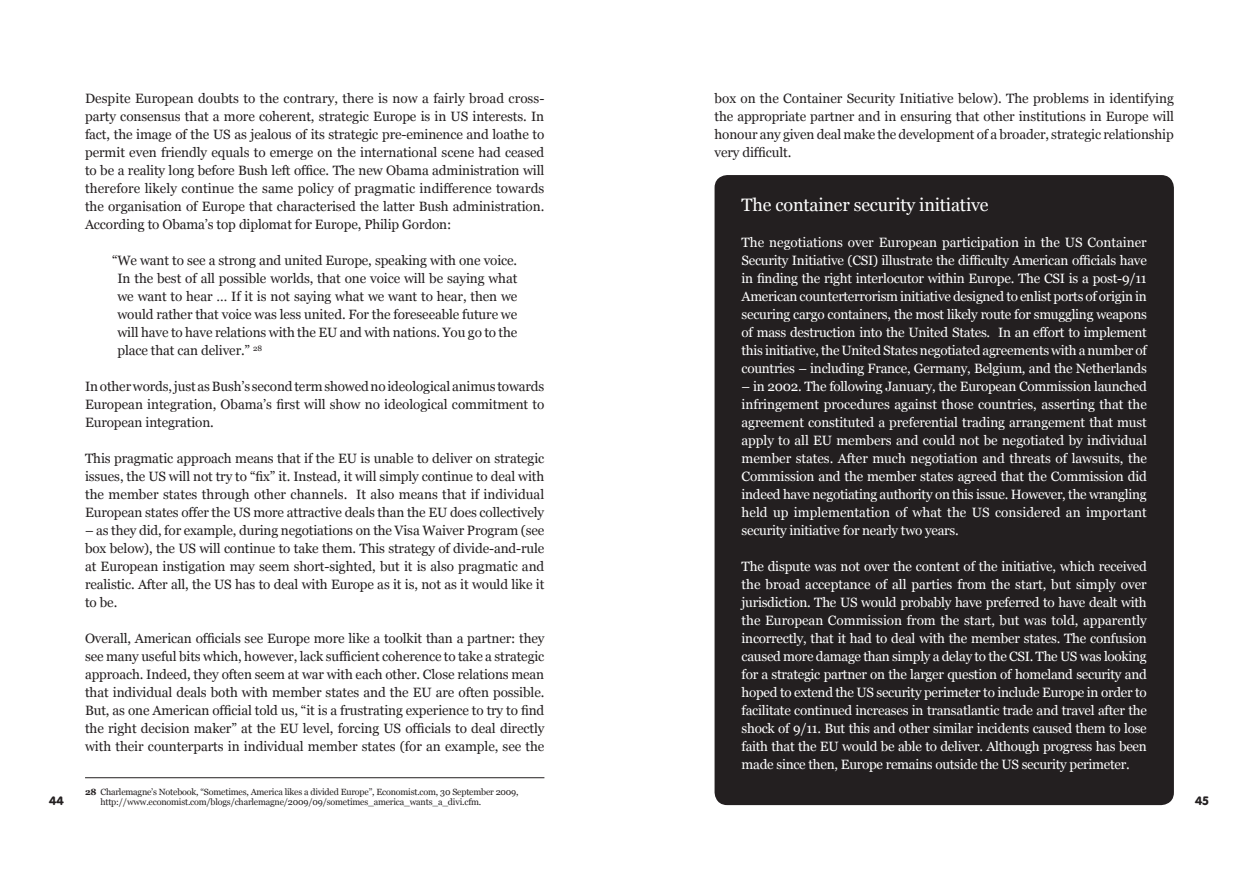
<style>
.page{position:relative;width:1259px;height:893px;background:#fff}
.page>*{position:absolute;margin:0;border:0;box-sizing:border-box;transform-origin:0 0}
.t1{font:18px "Georgia";letter-spacing:-.01em;color:#fff}
.t2{font:13.5px/18px "Georgia";letter-spacing:-.01em;color:#231f20;text-align:justify}
.t3{font:13.5px/18px "Georgia";letter-spacing:-.02em;color:#fff;text-align:justify}
.t4{font:900 12px "VAG Rounded";color:#231f20}
.t5{font:9px/10.5px "Georgia";letter-spacing:-.02em;color:#231f20}
.s1{font-weight:700}
</style>
<div class="page">
<hr style="left:85px;top:777px;width:459px;height:1px;background:#231f20">
<div style="left:714px;top:175px;width:460px;height:630px;background:#231f20;border-radius:13px"></div>
<p class="t2" style="left:85px;top:89px;width:461px">Despite European doubts to the contrary, there is now a fairly broad cross&shy;party consensus that a more coherent, strategic Europe is in US interests. In fact, the image of the US as jealous of its strategic pre-eminence and loathe to permit even friendly equals to emerge on the international scene had ceased to be a reality long before Bush left office. The new Obama administration will therefore likely continue the same policy of pragmatic indifference towards the organisation of Europe that characterised the latter Bush administration.<br>According to Obama’s top diplomat for Europe, Philip Gordon:</p>
<p class="t2" style="left:117px;top:251px;width:401px;text-indent:-5px">“We want to see a strong and united Europe, speaking with one voice.<br>In the best of all possible worlds, that one voice will be saying what we want to hear … If it is not saying what we want to hear, then we would rather that voice was less united. For the foreseeable future we will have to have relations with the EU and with nations. You go to the place that can deliver.” <sup>28</sup></p>
<p class="t2" style="left:85px;top:377px;width:461px">In other words, just as Bush’s second term showed no ideological animus towards European integration, Obama’s first will show no ideological commitment to European integration.</p>
<p class="t2" style="left:85px;top:449px;width:461px">This pragmatic approach means that if the EU is unable to deliver on strategic issues, the US will not try to “fix” it. Instead, it will simply continue to deal with the member states through other channels. It also means that if individual European states offer the US more attractive deals than the EU does collectively</p>
<p class="t2" style="left:85px;top:521px;width:461px">– as they did, for example, during negotiations on the Visa Waiver Program (see box below), the US will continue to take them. This strategy of divide-and-rule at European instigation may seem short-sighted, but it is also pragmatic and realistic. After all, the US has to deal with Europe as it is, not as it would like it to be.</p>
<p class="t2" style="left:85px;top:629px;width:461px">Overall, American officials see Europe more like a toolkit than a partner: they see many useful bits which, however, lack sufficient coherence to take a strategic approach. Indeed, they often seem at war with each other. Close relations mean that individual deals both with member states and the EU are often possible.<br>But, as one American official told us, “it is a frustrating experience to try to find the right decision maker” at the EU level, forcing US officials to deal directly with their counterparts in individual member states (for an example, see the</p>
<p class="t2" style="left:714px;top:89px;width:461px">box on the Container Security Initiative below). The problems in identifying the appropriate partner and in ensuring that other institutions in Europe will honour any given deal make the development of a broader, strategic relationship very difficult.</p>
<h1 class="t1" style="left:741px;top:195px;width:248px">The container security initiative</h1>
<p class="t3" style="left:741px;top:233px;width:407px">The negotiations over European participation in the US Container Security Initiative (CSI) illustrate the difficulty American officials have in finding the right interlocutor within Europe. The CSI is a post-9/11<br>American counterterrorism initiative designed to enlist ports of origin in securing cargo containers, the most likely route for smuggling weapons of mass destruction into the United States. In an effort to implement this initiative, the United States negotiated agreements with a number of countries – including France, Germany, Belgium, and the Netherlands</p>
<p class="t3" style="left:741px;top:377px;width:407px">– in 2002. The following January, the European Commission launched infringement procedures against those countries, asserting that the agreement constituted a preferential trading arrangement that must apply to all EU members and could not be negotiated by individual member states. After much negotiation and threats of lawsuits, the Commission and the member states agreed that the Commission did indeed have negotiating authority on this issue. However, the wrangling held up implementation of what the US considered an important security initiative for nearly two years.</p>
<p class="t3" style="left:741px;top:557px;width:407px">The dispute was not over the content of the initiative, which received the broad acceptance of all parties from the start, but simply over jurisdiction. The US would probably have preferred to have dealt with the European Commission from the start, but was told, apparently incorrectly, that it had to deal with the member states. The confusion caused more damage than simply a delay to the CSI. The US was looking for a strategic partner on the larger question of homeland security and hoped to extend the US security perimeter to include Europe in order to facilitate continued increases in transatlantic trade and travel after the shock of 9/11. But this and other similar incidents caused them to lose faith that the EU would be able to deliver. Although progress has been made since then, Europe remains outside the US security perimeter.</p>
<p class="t5" style="left:100px;top:786px;width:420px;text-indent:-15px"><span class="s1">28</span> Charlemagne’s Notebook, “Sometimes, America likes a divided Europe”, Economist.com, 30 September 2009, http://www.economist.com/blogs/charlemagne/2009/09/sometimes_america_wants_a_divi.cfm.</p>
<p class="t4" style="left:49px;top:794px;width:16px">44</p>
<p class="t4" style="left:1195px;top:794px;width:15px">45</p>
</div>
